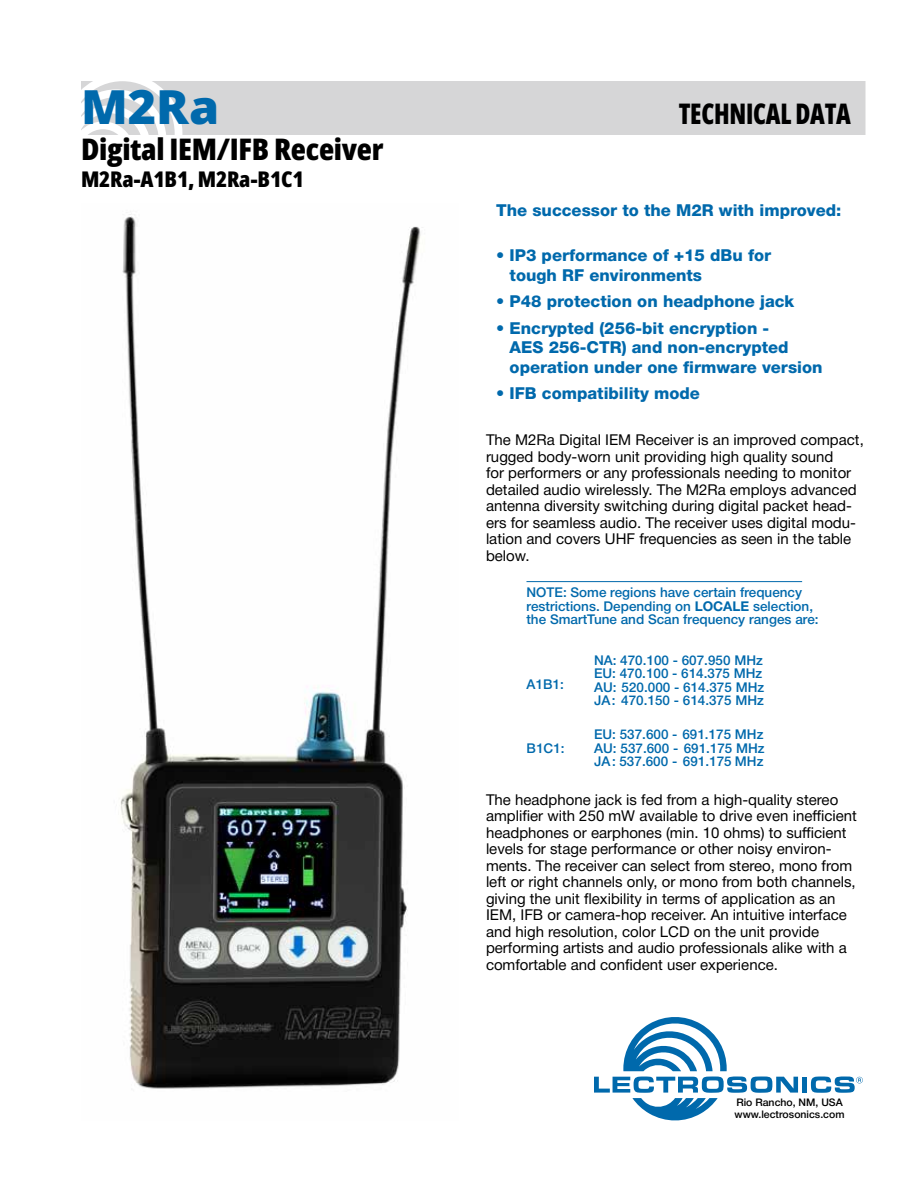
<style>
.page{position:relative;width:918px;height:1188px;background:#fff}
.page>*{position:absolute;margin:0;border:0;box-sizing:border-box;transform-origin:0 0}
.t1{font:800 46.95px "Open Sans";color:#0069ac}
.t2{font:800 29.7px "Open Sans Condensed";letter-spacing:-.01em;color:#000;scale:1.06 1}
.t3{font:800 28.35px "Open Sans Condensed";letter-spacing:-.01em;color:#000;scale:.9 1}
.t4{font:800 21.6px "Open Sans Condensed";letter-spacing:-.01em;color:#000;scale:1.06 1}
.t5{font:800 16.5px/19.5px "Helvetica Neue";color:#0069ac}
.t6{font:15px/16.5px "Helvetica Neue";color:#000}
.t7{font:500 13.5px/13.5px "Helvetica Neue";color:#0069ac}
.t8{font:500 10.5px/12.1px "Helvetica Neue";color:#000}
.s1{font-weight:700}
</style>
<div class="page">
<svg style="left:594px;top:1017px;width:204px;height:103px"></svg>
<div style="left:802px;top:1077px;width:5px;height:16px;background:#0069ac"></div>
<svg style="left:811px;top:1077px;width:52px;height:16px"></svg>
<div style="left:81px;top:81px;width:785px;height:53px;background:#d6d6d7"></div>
<hr style="left:526px;top:581px;width:276px;height:1px;background:#0069ac">
<img style="left:120px;top:214px;width:303px;height:875px">
<h1 class="t1" style="left:81px;top:74px;width:140px">M2Ra</h1>
<h2 class="t2" style="left:81px;top:128px;width:287px">Digital IEM/IFB Receiver</h2>
<h3 class="t4" style="left:81px;top:164px;width:212px">M2Ra-A1B1, M2Ra-B1C1</h3>
<h3 class="t3" style="left:679px;top:95px;width:193px">TECHNICAL DATA</h3>
<p class="t5" style="left:496px;top:200px;width:347px">The successor to the M2R with improved:</p>
<p class="t5" style="left:510px;top:246px;width:263px;text-indent:-13px">• IP3 performance of +15 dBu for tough RF environments</p>
<p class="t5" style="left:496px;top:292px;width:300px">• P48 protection on headphone jack</p>
<p class="t5" style="left:510px;top:318px;width:314px;text-indent:-13px">• Encrypted (256-bit encryption -<br>AES 256-CTR) and non-encrypted operation under one firmware version</p>
<p class="t5" style="left:496px;top:384px;width:205px">• IFB compatibility mode</p>
<p class="t6" style="left:486px;top:432px;width:379px">The M2Ra Digital IEM Receiver is an improved compact, rugged body-worn unit providing high quality sound<br>for performers or any professionals needing to monitor detailed audio wirelessly. The M2Ra employs advanced antenna diversity switching during digital packet head&shy;ers for seamless audio. The receiver uses digital modu&shy;lation and covers UHF frequencies as seen in the table below.</p>
<p class="t7" style="left:526px;top:585px;width:294px">NOTE: Some regions have certain frequency restrictions. Depending on <span class="s1">LOCALE</span> selection, the SmartTune and Scan frequency ranges are:</p>
<p class="t7" style="left:594px;top:652px;width:170px">NA: 470.100 - 607.950 MHz</p>
<p class="t7" style="left:526px;top:676px;width:39px">A1B1:</p>
<p class="t7" style="left:594px;top:666px;width:172px">EU: 470.100 - 614.375 MHz<br>AU: 520.000 - 614.375 MHz<br>JA: 470.150 - 614.375 MHz</p>
<p class="t7" style="left:594px;top:727px;width:171px">EU: 537.600 - 691.175 MHz</p>
<p class="t7" style="left:526px;top:740px;width:40px">B1C1:</p>
<p class="t7" style="left:594px;top:740px;width:172px">AU: 537.600 - 691.175 MHz<br>JA: 537.600 - 691.175 MHz</p>
<p class="t6" style="left:486px;top:792px;width:372px">The headphone jack is fed from a high-quality stereo amplifier with 250 mW available to drive even inefficient headphones or earphones (min. 10 ohms) to sufficient levels for stage performance or other noisy environ&shy;ments. The receiver can select from stereo, mono from left or right channels only, or mono from both channels, giving the unit flexibility in terms of application as an IEM, IFB or camera-hop receiver. An intuitive interface and high resolution, color LCD on the unit provide performing artists and audio professionals alike with a comfortable and confident user experience.</p>
<p class="t8" style="left:735px;top:1095px;width:111px">Rio Rancho, NM, USA www.lectrosonics.com</p>
</div>
